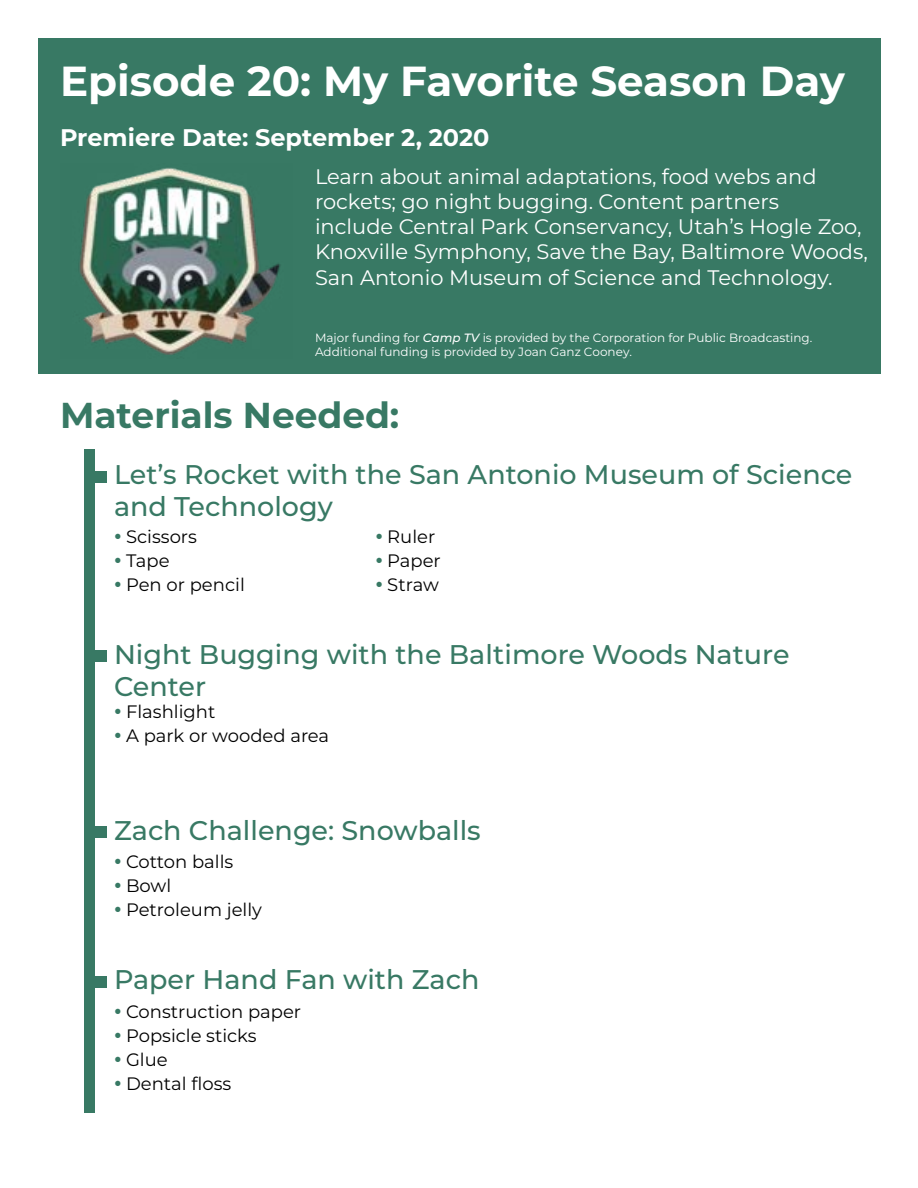
<style>
.page{position:relative;width:918px;height:1188px;background:#fff}
.page>*{position:absolute;margin:0;border:0;box-sizing:border-box;transform-origin:0 0}
.t1{font:700 42px "Montserrat";color:#fff}
.t2{font:700 36px "Montserrat";color:#387964}
.t3{font:500 27px/32.4px "Montserrat";color:#387964}
.t4{font:700 24px "Montserrat";color:#fff}
.t5{font:21px/25.2px "Montserrat";color:#fff}
.t6{font:18px/24px "Montserrat";color:#000}
.t7{font:12px/14.4px "Montserrat";color:#fff}
.s1{font-weight:500;font-style:italic}
</style>
<div class="page">
<div style="left:38px;top:38px;width:842px;height:336px;background:#387964"></div>
<img style="left:79px;top:167px;width:202px;height:188px">
<div style="left:85px;top:449px;width:10px;height:664px;background:#387964"></div>
<div style="left:85px;top:471px;width:22px;height:11px;background:#387964"></div>
<div style="left:85px;top:651px;width:22px;height:11px;background:#387964"></div>
<div style="left:85px;top:826px;width:22px;height:12px;background:#387964"></div>
<div style="left:85px;top:976px;width:22px;height:11px;background:#387964"></div>
<h1 class="t1" style="left:60px;top:51px;width:787px">Episode 20: My Favorite Season Day</h1>
<p class="t4" style="left:60px;top:120px;width:431px">Premiere Date: September 2, 2020</p>
<p class="t5" style="left:315px;top:163px;width:554px">Learn about animal adaptations, food webs and rockets; go night bugging. Content partners<br>include Central Park Conservancy, Utah’s Hogle Zoo, Knoxville Symphony, Save the Bay, Baltimore Woods, San Antonio Museum of Science and Technology.</p>
<p class="t7" style="left:315px;top:330px;width:499px">Major funding for <span class="s1">Camp TV</span> is provided by the Corporation for Public Broadcasting.<br>Additional funding is provided by Joan Ganz Cooney.</p>
<h2 class="t2" style="left:60px;top:389px;width:341px">Materials Needed:</h2>
<p class="t3" style="left:114px;top:457px;width:740px">Let’s Rocket with the San Antonio Museum of Science and Technology</p>
<p class="t6" style="left:126px;top:524px;width:120px">Scissors<br>Tape<br>Pen or pencil</p>
<p class="t6" style="left:387px;top:524px;width:55px">Ruler<br>Paper<br>Straw</p>
<p class="t3" style="left:114px;top:637px;width:677px">Night Bugging with the Baltimore Woods Nature<br>Center</p>
<p class="t6" style="left:126px;top:699px;width:205px">Flashlight<br>A park or wooded area</p>
<p class="t3" style="left:114px;top:813px;width:368px">Zach Challenge: Snowballs</p>
<p class="t6" style="left:126px;top:849px;width:132px">Cotton balls<br>Bowl<br>Petroleum jelly</p>
<p class="t3" style="left:114px;top:962px;width:367px">Paper Hand Fan with Zach</p>
<p class="t6" style="left:126px;top:999px;width:177px">Construction paper<br>Popsicle sticks<br>Glue<br>Dental floss</p>
</div>
